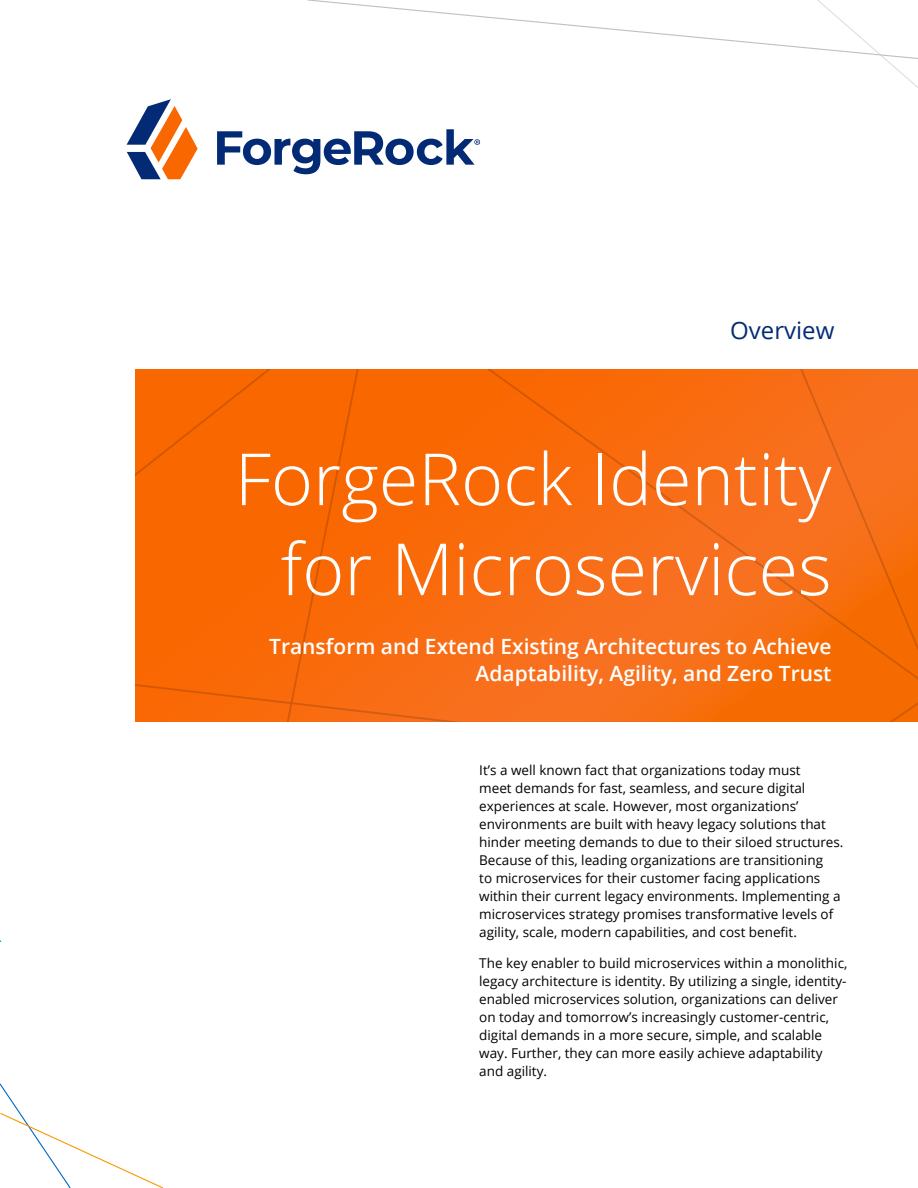
<style>
.page{position:relative;width:918px;height:1188px;background:#fff}
.page>*{position:absolute;margin:0;border:0;box-sizing:border-box;transform-origin:0 0}
.t1{font:300 72px/90px "Open Sans";color:#fff;text-align:right}
.t2{font:24px "Open Sans";color:#032b75}
.t3{font:600 21px/27px "Open Sans";color:#fff;text-align:right}
.t4{font:13.5px/18px "Open Sans";color:#000}
</style>
<div class="page">
<svg style="left:377px;top:369px;width:541px;height:353px;background:#f86b0d"></svg>
<div style="left:135px;top:369px;width:242px;height:298px;background:#f96700"></div>
<svg style="left:135px;top:667px;width:477px;height:55px;background:#f76c12"></svg>
<svg style="left:660px;top:369px;width:258px;height:325px;background:#f66e15"></svg>
<svg style="left:308px;top:0;width:610px;height:88px"></svg>
<svg style="left:0;top:1083px;width:164px;height:105px"></svg>
<svg style="left:127px;top:99px;width:71px;height:80px"></svg>
<svg style="left:217px;top:129px;width:263px;height:45px"></svg>
<h2 class="t2" style="left:730px;top:313px;width:106px">Overview</h2>
<h1 class="t1" style="left:235px;top:432px;width:598px">ForgeRock Identity for Microservices</h1>
<h3 class="t3" style="left:269px;top:633px;width:564px">Transform and Extend Existing Architectures to Achieve<br>Adaptability, Agility, and Zero Trust</h3>
<p class="t4" style="left:479px;top:761px;width:366px">It’s a well known fact that organizations today must<br>meet demands for fast, seamless, and secure digital experiences at scale. However, most organizations’ environments are built with heavy legacy solutions that hinder meeting demands to due to their siloed structures.<br>Because of this, leading organizations are transitioning<br>to microservices for their customer facing applications within their current legacy environments. Implementing a microservices strategy promises transformative levels of agility, scale, modern capabilities, and cost benefit.</p>
<p class="t4" style="left:479px;top:954px;width:370px">The key enabler to build microservices within a monolithic, legacy architecture is identity. By utilizing a single, identity&shy;enabled microservices solution, organizations can deliver on today and tomorrow’s increasingly customer-centric, digital demands in a more secure, simple, and scalable way. Further, they can more easily achieve adaptability and agility.</p>
</div>
